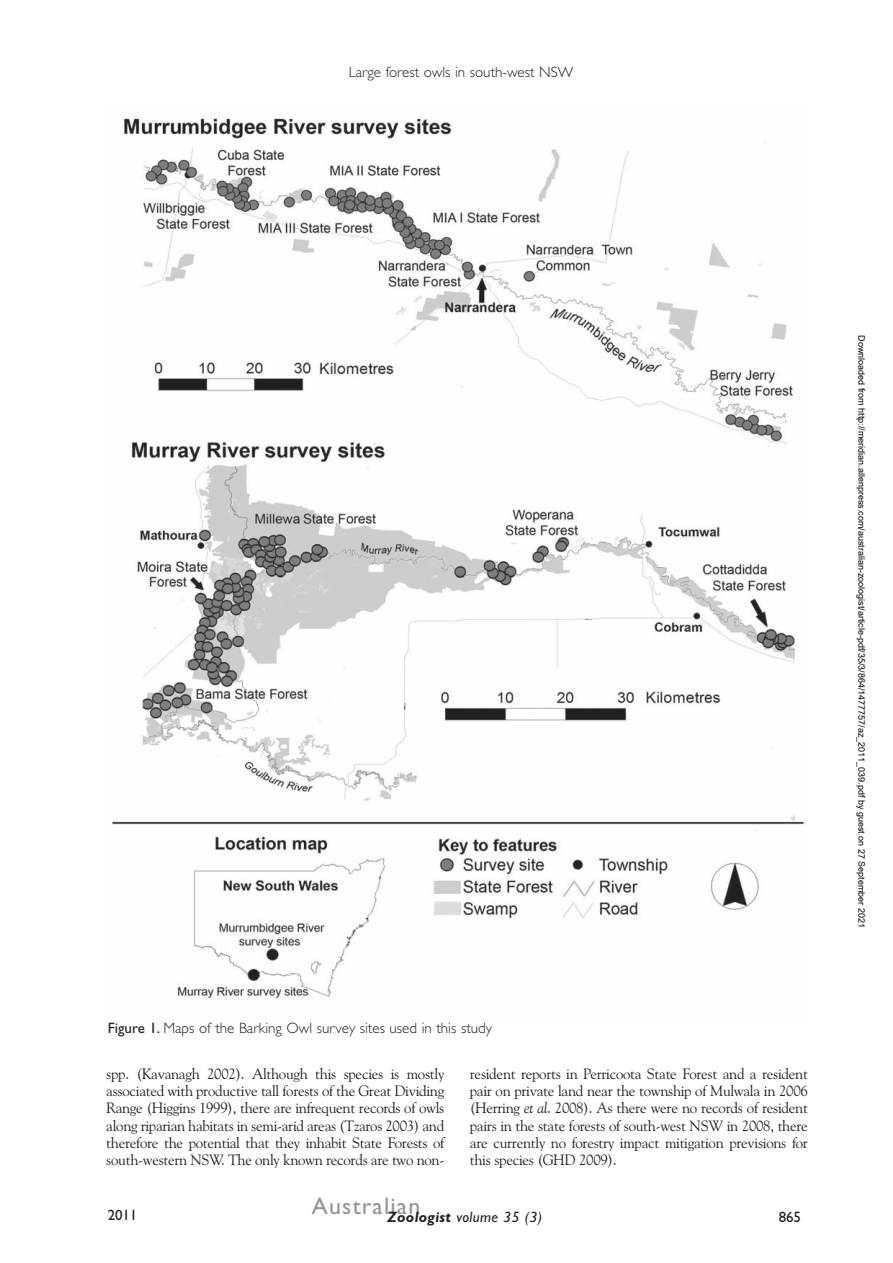
<style>
.page{position:relative;width:893px;height:1263px;background:#fff}
.page>*{position:absolute;margin:0;border:0;box-sizing:border-box;transform-origin:0 0}
.t1{font:24px "Gill Sans";letter-spacing:.05em;color:#939598}
.t2{font:15px/17.2px "Goudy Old Style BT";letter-spacing:-.02em;color:#231f20;text-align:justify}
.t3{font:300 15px "Gill Sans";color:#231f20}
.t4{font:italic 15px "Gill Sans";letter-spacing:.025em;color:#231f20}
.t5{font:15px "Gill Sans";letter-spacing:-.01em;color:#231f20}
.t6{font:9px "Arial";color:#000}
.s1{font-weight:400}
.s2{font-style:italic}
.s3{font-weight:700}
</style>
<div class="page">
<img style="left:111px;top:118px;width:694px;height:881px">
<p class="t3" style="left:349px;top:63px;width:226px">Large forest owls in south-west NSW</p>
<p class="t3" style="left:108px;top:1019px;width:386px"><span class="s1">Figure 1.</span> Maps of the Barking Owl survey sites used in this study</p>
<p class="t2" style="left:106px;top:1065px;width:340px">spp. (Kavanagh 2002). Although this species is mostly associated with productive tall forests of the Great Dividing Range (Higgins 1999), there are infrequent records of owls along riparian habitats in semi-arid areas (Tzaros 2003) and therefore the potential that they inhabit State Forests of south-western NSW. The only known records are two non-</p>
<p class="t2" style="left:470px;top:1065px;width:340px">resident reports in Perricoota State Forest and a resident pair on private land near the township of Mulwala in 2006 (Herring <span class="s2">et al</span>. 2008). As there were no records of resident pairs in the state forests of south-west NSW in 2008, there are currently no forestry impact mitigation previsions for this species (GHD 2009).</p>
<h1 class="t1" style="left:312px;top:1192px;width:110px">Australian</h1>
<p class="t4" style="left:387px;top:1208px;width:157px"><span class="s3">Zoologist</span> volume 35 (3)</p>
<p class="t5" style="left:108px;top:1207px;width:31px">2011</p>
<p class="t5" style="left:779px;top:1208px;width:24px">865</p>
<p class="t6" style="left:865px;top:335px;width:594px;rotate:90deg">Downloaded from http://meridian.allenpress.com/australian-zoologist/article-pdf/35/3/864/1477757/az_2011_039.pdf by guest on 27 September 2021</p>
</div>
